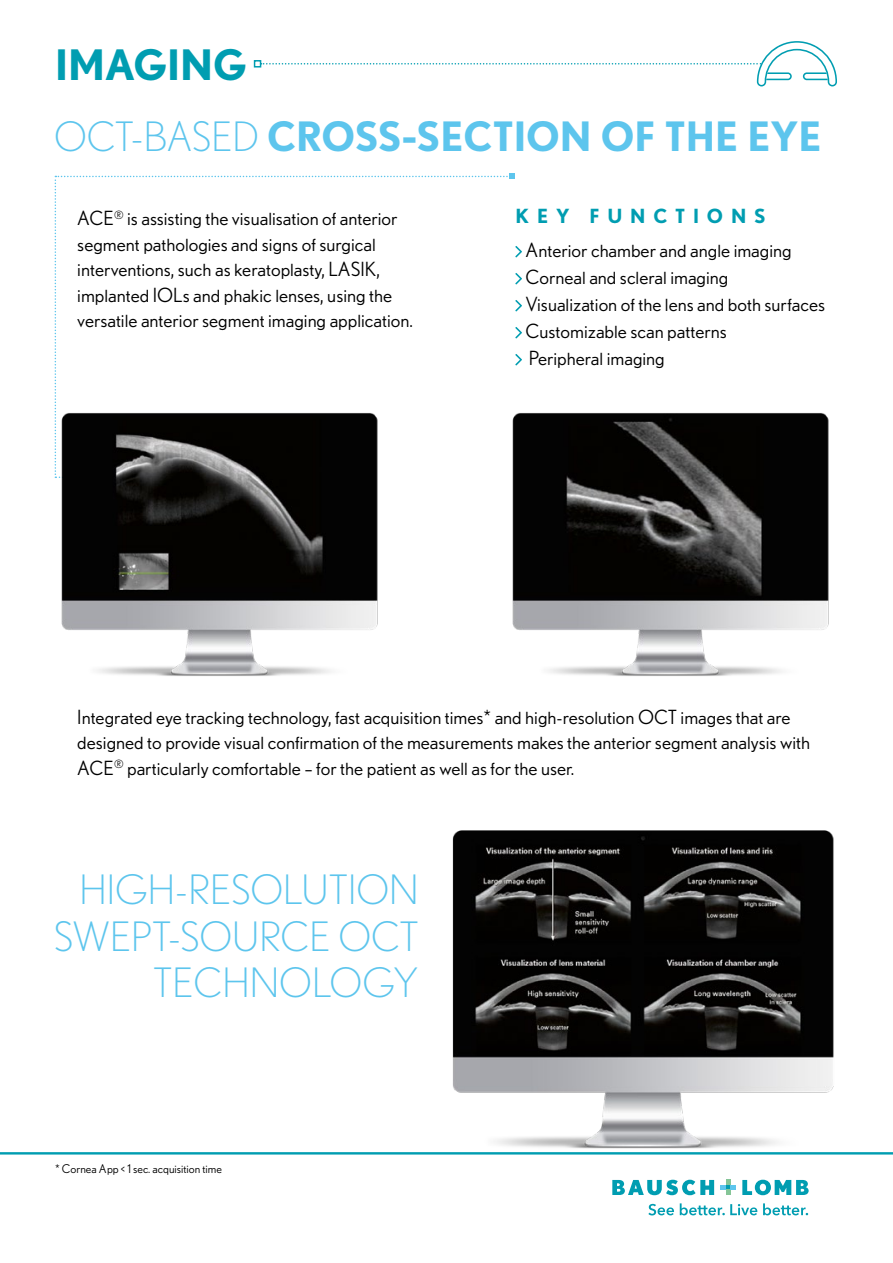
<style>
.page{position:relative;width:893px;height:1263px;background:#fff}
.page>*{position:absolute;margin:0;border:0;box-sizing:border-box;transform-origin:0 0}
.t1{font:700 42px "Nobel BL";color:#009db1}
.t2{font:300 40.5px/46.5px "Nobel BL";color:#5dc5ed;text-align:right}
.t3{font:700 40.5px "Nobel BL";color:#5dc5ed}
.t4{font:19.5px/25.5px "Nobel BL";color:#000}
.t5{font:700 19.5px "Nobel BL";letter-spacing:.4em;color:#009db1}
.t6{font:12px "Nobel BL";color:#000}
.s1{font-weight:300}
</style>
<div class="page">
<hr style="left:0;top:1152px;width:893px;height:2px;background:#009db1">
<svg style="left:612px;top:1180px;width:102px;height:15px"></svg>
<svg style="left:742px;top:1180px;width:67px;height:15px"></svg>
<svg style="left:721px;top:1180px;width:15px;height:15px"></svg>
<svg style="left:648px;top:1203px;width:160px;height:12px"></svg>
<svg style="left:55px;top:173px;width:467px;height:220px"></svg>
<img style="left:54px;top:393px;width:324px;height:283px">
<img style="left:512px;top:413px;width:317px;height:263px">
<img style="left:419px;top:830px;width:465px;height:350px">
<div style="left:254px;top:60px;width:7px;height:8px;border:2px solid #009db1"></div>
<svg style="left:261px;top:41px;width:576px;height:45px"></svg>
<h1 class="t1" style="left:55px;top:39px;width:193px">IMAGING</h1>
<h2 class="t3" style="left:54px;top:113px;width:769px"><span class="s1">OCT-BASED</span> CROSS-SECTION OF THE EYE</h2>
<p class="t4" style="left:77px;top:205px;width:337px">ACE<sup>®</sup> is assisting the visualisation of anterior segment pathologies and signs of surgical interventions, such as keratoplasty, LASIK, implanted IOLs and phakic lenses, using the versatile anterior segment imaging application.</p>
<p class="t5" style="left:515px;top:205px;width:252px">KEY FUNCTIONS</p>
<p class="t4" style="left:525px;top:237px;width:301px;line-height:27px">Anterior chamber and angle imaging<br>Corneal and scleral imaging<br>Visualization of the lens and both surfaces<br>Customizable scan patterns<br>Peripheral imaging</p>
<p class="t4" style="left:77px;top:704px;width:734px">Integrated eye tracking technology, fast acquisition times* and high-resolution OCT images that are designed to provide visual confirmation of the measurements makes the anterior segment analysis with<br>ACE<sup>®</sup> particularly comfortable – for the patient as well as for the user.</p>
<h2 class="t2" style="left:54px;top:866px;width:366px">HIGH-RESOLUTION<br>SWEPT-SOURCE OCT<br>TECHNOLOGY</h2>
<p class="t6" style="left:55px;top:1161px;width:168px">* Cornea App &lt; 1 sec. acquisition time</p>
</div>
